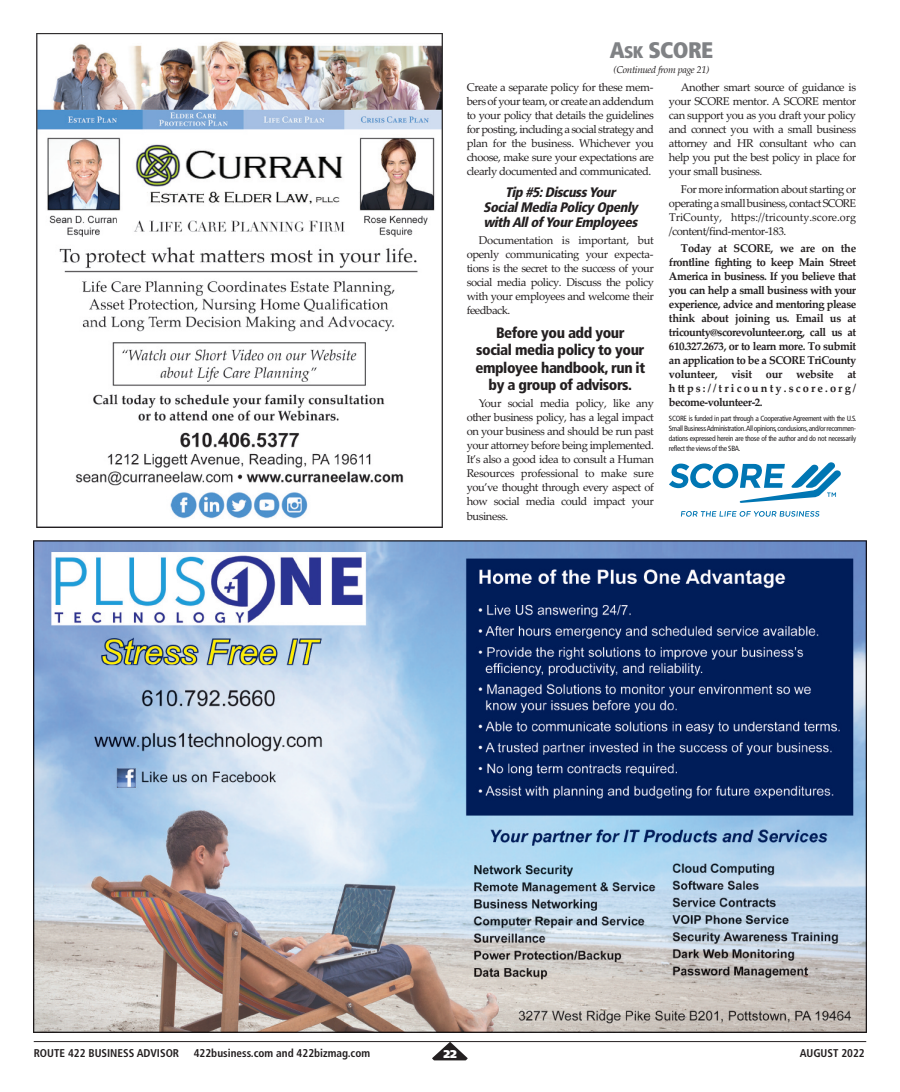
<style>
.page{position:relative;width:900px;height:1092px;background:#fff}
.page>*{position:absolute;margin:0;border:0;box-sizing:border-box;transform-origin:0 0}
.t1{font:900 condensed 22.5px "Frutiger";letter-spacing:-.03em;color:#808285}
.t2{font:900 condensed 15px/17.5px "Frutiger";letter-spacing:-.03em;color:#231f20;text-align:center}
.t3{font:italic 900 condensed 13.75px/15px "Frutiger";color:#231f20;text-align:center}
.t4{font:11.25px/14px "Palatino Linotype";letter-spacing:-.04em;color:#231f20;text-align:justify}
.t5{font:700 11.25px/14px "Palatino Linotype";letter-spacing:-.025em;color:#231f20;text-align:justify}
.t6{font:700 condensed 11.25px "Frutiger";color:#231f20}
.t7{font:900 11.25px "Frutiger";color:#fff}
.t8{font:italic 10px "Palatino Linotype";letter-spacing:-.04em;color:#231f20}
.t9{font:condensed 7.5px/9.8px "Frutiger";letter-spacing:-.04em;color:#231f20;text-align:justify}
.s1{font-size:16.88px}
</style>
<div class="page">
<svg style="left:432px;top:1042px;width:36px;height:18px"></svg>
<hr style="left:34px;top:1041px;width:832px;height:1px;background:#231f20">
<img style="left:34px;top:541px;width:832px;height:491px">
<img style="left:37px;top:34px;width:405px;height:493px">
<svg style="left:681px;top:511px;width:138px;height:5px"></svg>
<svg style="left:669px;top:462px;width:172px;height:41px"></svg>
<h1 class="t1" style="left:610px;top:41px;width:105px">A<span class="s1">SK</span> SCORE</h1>
<p class="t8" style="left:614px;top:64px;width:97px">(Continued from page 21)</p>
<p class="t4" style="left:467px;top:80px;width:189px">Create a separate policy for these mem&shy;bers of your team, or create an addendum to your policy that details the guidelines for posting, including a social strategy and plan for the business. Whichever you choose, make sure your expectations are clearly documented and communicated.</p>
<p class="t3" style="left:483px;top:185px;width:159px">Tip #5: Discuss Your<br>Social Media Policy Openly with All of Your Employees</p>
<p class="t4" style="left:467px;top:233px;width:189px;text-indent:12px">Documentation is important, but openly communicating your expecta&shy;tions is the secret to the success of your social media policy. Discuss the policy with your employees and welcome their feedback.</p>
<h2 class="t2" style="left:476px;top:325px;width:171px">Before you add your<br>social media policy to your employee handbook, run it by a group of advisors.</h2>
<p class="t4" style="left:467px;top:396px;width:189px;text-indent:12px">Your social media policy, like any other business policy, has a legal impact on your business and should be run past your attorney before being implemented.<br>It’s also a good idea to consult a Human Resources professional to make sure you’ve thought through every aspect of how social media could impact your business.</p>
<p class="t4" style="left:669px;top:80px;width:189px;text-indent:12px">Another smart source of guidance is your SCORE mentor. A SCORE mentor can support you as you draft your policy and connect you with a small business attorney and HR consultant who can help you put the best policy in place for your small business.</p>
<p class="t4" style="left:669px;top:182px;width:189px;text-indent:12px">For more information about starting or operating a small business, contact SCORE TriCounty, https://tricounty.score.org /content/find-mentor-183.</p>
<p class="t5" style="left:669px;top:241px;width:189px;text-indent:12px">Today at SCORE, we are on the frontline fighting to keep Main Street America in business. If you believe that you can help a small business with your experience, advice and mentoring please think about joining us. Email us at tricounty@scorevolunteer.org, call us at 610.327.2673, or to learn more. To submit an application to be a SCORE TriCounty volunteer, visit our website at https://tricounty.score.org/ become-volunteer-2.</p>
<p class="t9" style="left:669px;top:414px;width:189px">SCORE is funded in part through a Cooperative Agreement with the U.S.<br>Small BusinessAdministration.All opinions,conclusions,and/or recommen&shy;dations expressed herein are those of the author and do not necessarily reflect the views of the SBA.</p>
<p class="t6" style="left:34px;top:1048px;width:147px">ROUTE 422 BUSINESS ADVISOR</p>
<p class="t6" style="left:194px;top:1048px;width:178px">422business.com and 422bizmag.com</p>
<p class="t7" style="left:443px;top:1049px;width:15px">22</p>
<p class="t6" style="left:800px;top:1048px;width:66px">AUGUST 2022</p>
</div>
